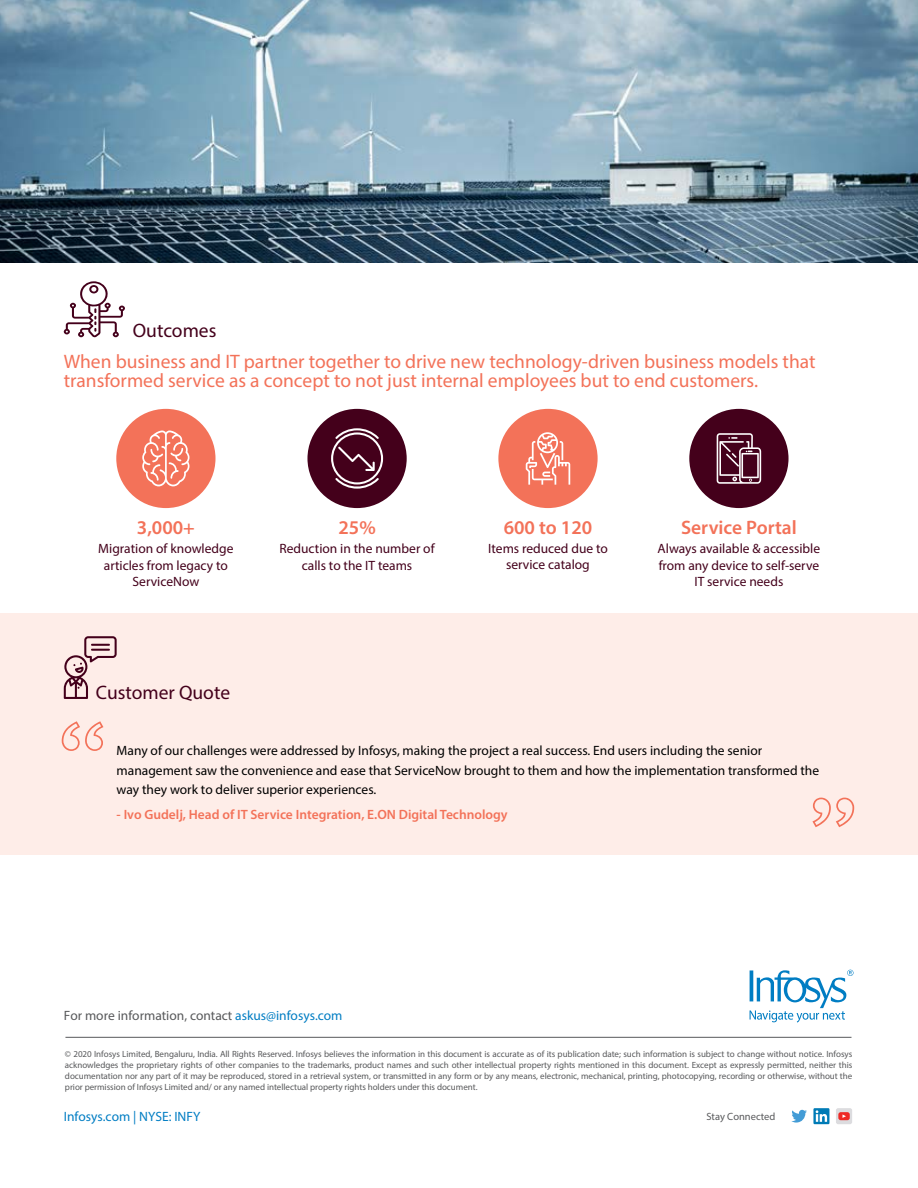
<style>
.page{position:relative;width:918px;height:1188px;background:#fff}
.page>*{position:absolute;margin:0;border:0;box-sizing:border-box;transform-origin:0 0}
.t1{font:19.5px/19.5px "Myriad Pro";color:#f37259}
.t2{font:600 19.5px "Myriad Pro";color:#f37259}
.t3{font:19.5px "Myriad Pro";color:#44001b}
.t4{font:13.5px/19.5px "Myriad Pro";color:#000}
.t5{font:13.5px/16.5px "Myriad Pro";color:#44001b;text-align:center}
.t6{font:600 13.5px "Myriad Pro";color:#f37259}
.t7{font:13.5px "Myriad Pro";color:#58595b}
.t8{font:13.5px "Myriad Pro";color:#007dc3}
.t9{font:10.5px "Myriad Pro";color:#58595b}
.t10{font:9px/10.8px "Myriad Pro";letter-spacing:-.005em;color:#58595b;text-align:justify}
.s1{color:#007dc3}
</style>
<div class="page">
<svg style="left:791px;top:1110px;width:16px;height:13px"></svg>
<svg style="left:813px;top:1108px;width:16px;height:16px"></svg>
<svg style="left:816px;top:1110px;width:11px;height:12px"></svg>
<div style="left:836px;top:1108px;width:16px;height:16px;background:#dcdcdf;border-radius:2px"></div>
<svg style="left:838px;top:1112px;width:12px;height:8px"></svg>
<svg style="left:750px;top:970px;width:104px;height:53px"></svg>
<hr style="left:65px;top:1037px;width:787px;height:1px;background:#58595b">
<div style="left:0;top:613px;width:918px;height:242px;background:#feede8"></div>
<img style="left:0;top:0;width:918px;height:263px">
<svg style="left:64px;top:281px;width:61px;height:56px"></svg>
<svg style="left:64px;top:636px;width:53px;height:63px"></svg>
<svg style="left:812px;top:798px;width:42px;height:29px"></svg>
<svg style="left:62px;top:721px;width:41px;height:30px"></svg>
<div style="left:116px;top:409px;width:100px;height:99px;background:#f37259;border-radius:50%"></div>
<div style="left:498px;top:409px;width:100px;height:99px;background:#f37259;border-radius:50%"></div>
<div style="left:307px;top:409px;width:100px;height:99px;background:#44001b;border-radius:50%"></div>
<div style="left:689px;top:409px;width:100px;height:99px;background:#44001b;border-radius:50%"></div>
<svg style="left:142px;top:431px;width:48px;height:55px"></svg>
<svg style="left:331px;top:428px;width:52px;height:61px"></svg>
<svg style="left:526px;top:432px;width:44px;height:53px"></svg>
<svg style="left:717px;top:433px;width:44px;height:51px"></svg>
<h1 class="t3" style="left:133px;top:319px;width:85px">Outcomes</h1>
<h1 class="t1" style="left:64px;top:351px;width:753px">When business and IT partner together to drive new technology-driven business models that transformed service as a concept to not just internal employees but to end customers.</h1>
<h1 class="t2" style="left:137px;top:515px;width:60px">3,000+</h1>
<h2 class="t5" style="left:98px;top:540px;width:137px">Migration of knowledge articles from legacy to<br>ServiceNow</h2>
<h1 class="t3" style="left:96px;top:680px;width:136px">Customer Quote</h1>
<h1 class="t2" style="left:338px;top:515px;width:39px">25%</h1>
<h2 class="t5" style="left:280px;top:540px;width:157px">Reduction in the number of calls to the IT teams</h2>
<h1 class="t2" style="left:504px;top:515px;width:90px">600 to 120</h1>
<h2 class="t5" style="left:488px;top:541px;width:121px;line-height:16px">Items reduced due to service catalog</h2>
<h1 class="t2" style="left:681px;top:515px;width:117px">Service Portal</h1>
<h2 class="t5" style="left:658px;top:540px;width:164px">Always available &amp; accessible from any device to self-serve<br>IT service needs</h2>
<p class="t4" style="left:117px;top:741px;width:704px">Many of our challenges were addressed by Infosys, making the project a real success. End users including the senior management saw the convenience and ease that ServiceNow brought to them and how the implementation transformed the way they work to deliver superior experiences.</p>
<h2 class="t6" style="left:117px;top:806px;width:393px">- Ivo Gudelj, Head of IT Service Integration, E.ON Digital Technology</h2>
<h2 class="t7" style="left:64px;top:1007px;width:280px">For more information, contact <span class="s1">askus@infosys.com</span></h2>
<p class="t10" style="left:65px;top:1049px;width:789px">© 2020 Infosys Limited, Bengaluru, India. All Rights Reserved. Infosys believes the information in this document is accurate as of its publication date; such information is subject to change without notice. Infosys acknowledges the proprietary rights of other companies to the trademarks, product names and such other intellectual property rights mentioned in this document. Except as expressly permitted, neither this documentation nor any part of it may be reproduced, stored in a retrieval system, or transmitted in any form or by any means, electronic, mechanical, printing, photocopying, recording or otherwise, without the prior permission of Infosys Limited and/ or any named intellectual property rights holders under this document.</p>
<h2 class="t8" style="left:64px;top:1108px;width:138px">Infosys.com | NYSE: INFY</h2>
<p class="t9" style="left:706px;top:1110px;width:70px">Stay Connected</p>
</div>
